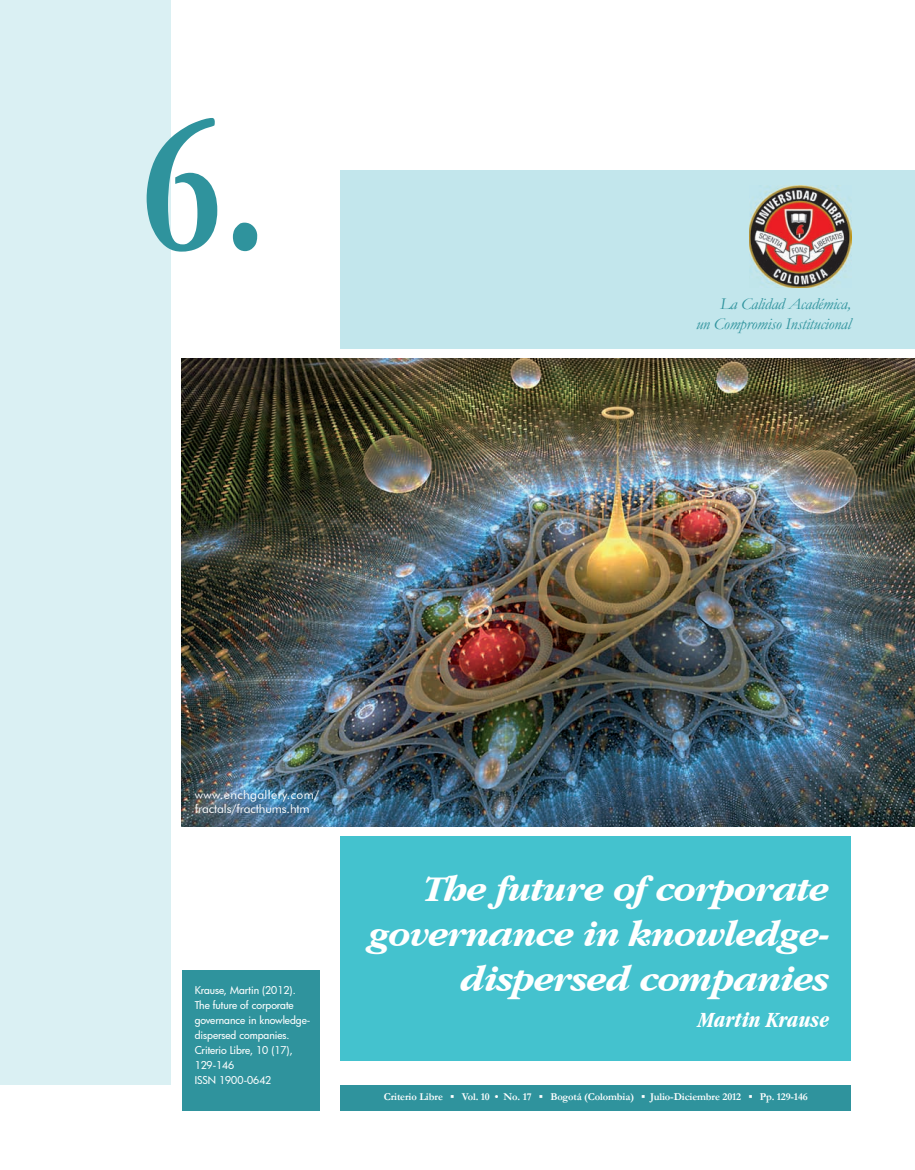
<style>
.page{position:relative;width:915px;height:1170px;background:#fff}
.page>*{position:absolute;margin:0;border:0;box-sizing:border-box;transform-origin:0 0}
.t1{font:700 202.5px "Garamond";color:#2f939d;scale:.85 1}
.t2{font:italic 700 37.5px/45px "Garamond IT Cby BT";letter-spacing:-.025em;color:#fff;text-align:right}
.t3{font:italic 700 condensed 22.5px "Garamond IT Cby BT";color:#fff}
.t4{font:italic 16.5px/20.1px "Garamond";letter-spacing:-.01em;color:#2f939d;text-align:right}
.t5{font:12px/13.5px "Futura BT";letter-spacing:.01em;color:#fff}
.t6{font:500 10.5px/15px "Futura";letter-spacing:-.005em;color:#fff}
.t7{font:700 10.5px "Garamond";letter-spacing:-.01em;color:#fff}
</style>
<div class="page">
<img style="left:181px;top:358px;width:733px;height:468px">
<div style="left:0;top:0;width:170px;height:1084px;background:#daf0f3"></div>
<div style="left:340px;top:170px;width:574px;height:178px;background:#c2e6ec"></div>
<div style="left:340px;top:1084px;width:510px;height:26px;background:#2f939d"></div>
<img style="left:749px;top:186px;width:101px;height:102px">
<div style="left:340px;top:836px;width:510px;height:224px;background:#44c2ce"></div>
<div style="left:182px;top:970px;width:137px;height:140px;background:#2f939d"></div>
<h1 class="t1" style="left:141px;top:48px;width:149px">6.</h1>
<h3 class="t4" style="left:695px;top:293px;width:156px">La Calidad Académica,<br>un Compromiso Institucional</h3>
<p class="t5" style="left:195px;top:788px;width:126px">www.enchgallery.com/ fractals/fracthums.htm</p>
<p class="t6" style="left:195px;top:982px;width:117px">Krause, Martin (2012).<br>The future of corporate governance in knowledge&shy;dispersed companies.<br>Criterio Libre, 10 (17),<br>129-146<br>ISSN 1900-0642</p>
<h2 class="t2" style="left:369px;top:865px;width:462px">The future of corporate governance in knowledge&shy;dispersed companies</h2>
<h3 class="t3" style="left:697px;top:1006px;width:133px">Martin Krause</h3>
<p class="t7" style="left:383px;top:1089px;width:425px">Criterio Libre ▪ Vol. 10 • No. 17 ▪ Bogotá (Colombia) ▪ Julio-Diciembre 2012 ▪ Pp. 129-146</p>
</div>
